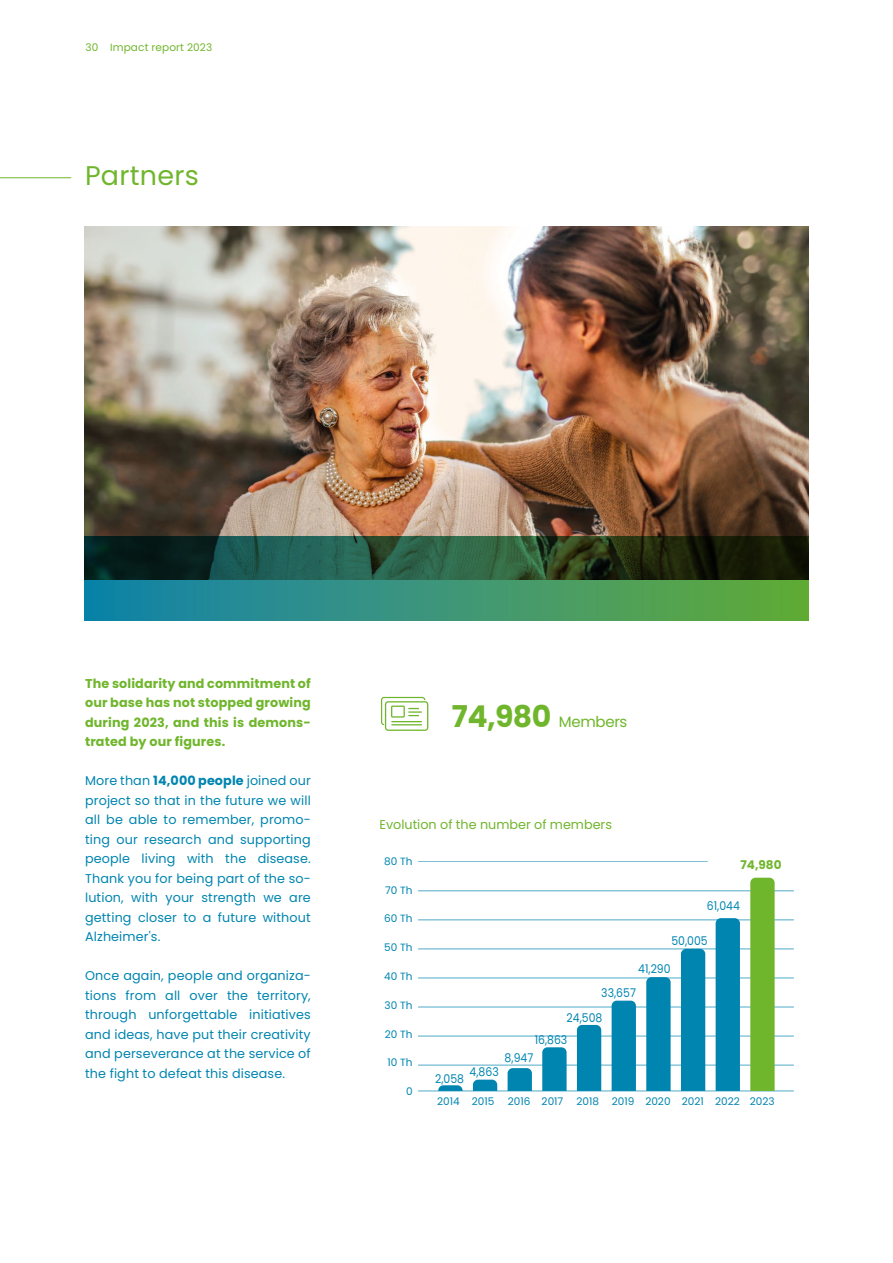
<style>
.page{position:relative;width:893px;height:1263px;background:#fff}
.page>*{position:absolute;margin:0;border:0;box-sizing:border-box;transform-origin:0 0}
.t1{font:700 30px "Poppins";color:#70b62c}
.t2{font:27px "Poppins";letter-spacing:.01em;color:#70b62c}
.t3{font:15px "Poppins";letter-spacing:-.02em;color:#70b62c}
.t4{font:12.75px/19.5px "Poppins";letter-spacing:.01em;color:#0085b0;text-align:justify}
.t5{font:700 12.75px/19.5px "Poppins";letter-spacing:.01em;color:#70b62c;text-align:justify}
.t6{font:12.75px "Poppins";color:#70b62c}
.t7{font:12px "Poppins";color:#0085b0;scale:.91 1}
.t8{font:700 12px "Poppins";color:#70b62c}
.t9{font:10.5px "Poppins";color:#0085b0}
.t10{font:10.5px "Poppins";letter-spacing:.01em;color:#70b62c}
.s1{font-weight:700}
</style>
<div class="page">
<hr style="left:0;top:177px;width:71px;height:1px;background:#70b62c">
<hr style="left:418px;top:1065px;width:376px;height:1px;background:#0085b0">
<hr style="left:418px;top:1036px;width:376px;height:1px;background:#0085b0">
<hr style="left:418px;top:1007px;width:376px;height:1px;background:#0085b0">
<hr style="left:418px;top:978px;width:376px;height:1px;background:#0085b0">
<hr style="left:418px;top:949px;width:376px;height:1px;background:#0085b0">
<hr style="left:418px;top:920px;width:376px;height:1px;background:#0085b0">
<hr style="left:418px;top:891px;width:376px;height:1px;background:#0085b0">
<hr style="left:418px;top:861px;width:290px;height:1px;background:#0085b0">
<hr style="left:418px;top:1091px;width:376px;height:1px;background:#0085b0">
<svg style="left:750px;top:878px;width:25px;height:213px;background:#73b731"></svg>
<svg style="left:381px;top:697px;width:47px;height:34px"></svg>
<svg style="left:438px;top:1085px;width:25px;height:6px"></svg>
<svg style="left:473px;top:1080px;width:24px;height:11px"></svg>
<svg style="left:508px;top:1068px;width:24px;height:23px"></svg>
<svg style="left:542px;top:1047px;width:25px;height:44px"></svg>
<div style="left:577px;top:1025px;width:24px;height:66px;background:#0085b0"></div>
<div style="left:612px;top:1001px;width:24px;height:90px;background:#0085b0"></div>
<svg style="left:646px;top:977px;width:25px;height:114px;background:#0788b2"></svg>
<div style="left:681px;top:949px;width:24px;height:142px;background:#0085b0"></div>
<div style="left:716px;top:918px;width:24px;height:173px;background:#0085b0"></div>
<img style="left:85px;top:226px;width:723px;height:310px">
<svg style="left:85px;top:536px;width:723px;height:84px;background:#2c684e"></svg>
<p class="t10" style="left:86px;top:41px;width:128px">30 Impact report 2023</p>
<h2 class="t2" style="left:85px;top:160px;width:115px">Partners</h2>
<p class="t5" style="left:85px;top:674px;width:227px">The solidarity and commitment of our base has not stopped growing during 2023, and this is demons&shy;trated by our figures.</p>
<p class="t4" style="left:85px;top:771px;width:227px">More than <span class="s1">14,000 people</span> joined our project so that in the future we will all be able to remember, promo&shy;ting our research and supporting people living with the disease.<br>Thank you for being part of the so&shy;lution, with your strength we are getting closer to a future without Alzheimer's.</p>
<p class="t4" style="left:85px;top:966px;width:227px">Once again, people and organiza&shy;tions from all over the territory, through unforgettable initiatives and ideas, have put their creativity and perseverance at the service of the fight to defeat this disease.</p>
<h1 class="t1" style="left:452px;top:699px;width:101px">74,980</h1>
<p class="t3" style="left:559px;top:713px;width:70px">Members</p>
<p class="t6" style="left:379px;top:817px;width:234px">Evolution of the number of members</p>
<p class="t9" style="left:384px;top:855px;width:30px">80 Th</p>
<p class="t9" style="left:385px;top:884px;width:29px">70 Th</p>
<p class="t9" style="left:384px;top:913px;width:30px">60 Th</p>
<p class="t9" style="left:384px;top:941px;width:30px">50 Th</p>
<p class="t9" style="left:384px;top:970px;width:30px">40 Th</p>
<p class="t9" style="left:385px;top:999px;width:29px">30 Th</p>
<p class="t9" style="left:385px;top:1028px;width:29px">20 Th</p>
<p class="t9" style="left:387px;top:1056px;width:27px">10 Th</p>
<p class="t9" style="left:406px;top:1085px;width:8px">0</p>
<p class="t8" style="left:740px;top:857px;width:42px">74,980</p>
<p class="t7" style="left:707px;top:899px;width:38px">61,044</p>
<p class="t7" style="left:671px;top:934px;width:41px">50,005</p>
<p class="t7" style="left:638px;top:961px;width:37px">41,290</p>
<p class="t7" style="left:601px;top:985px;width:40px">33,657</p>
<p class="t7" style="left:567px;top:1010px;width:41px">24,508</p>
<p class="t7" style="left:535px;top:1033px;width:37px">16,863</p>
<p class="t7" style="left:505px;top:1051px;width:33px">8,947</p>
<p class="t7" style="left:470px;top:1065px;width:34px">4,863</p>
<p class="t7" style="left:435px;top:1071px;width:33px">2,058</p>
<p class="t9" style="left:437px;top:1095px;width:24px">2014</p>
<p class="t9" style="left:472px;top:1095px;width:24px">2015</p>
<p class="t9" style="left:508px;top:1095px;width:268px">2016 2017 2018 2019 2020 2021 2022 2023</p>
</div>
